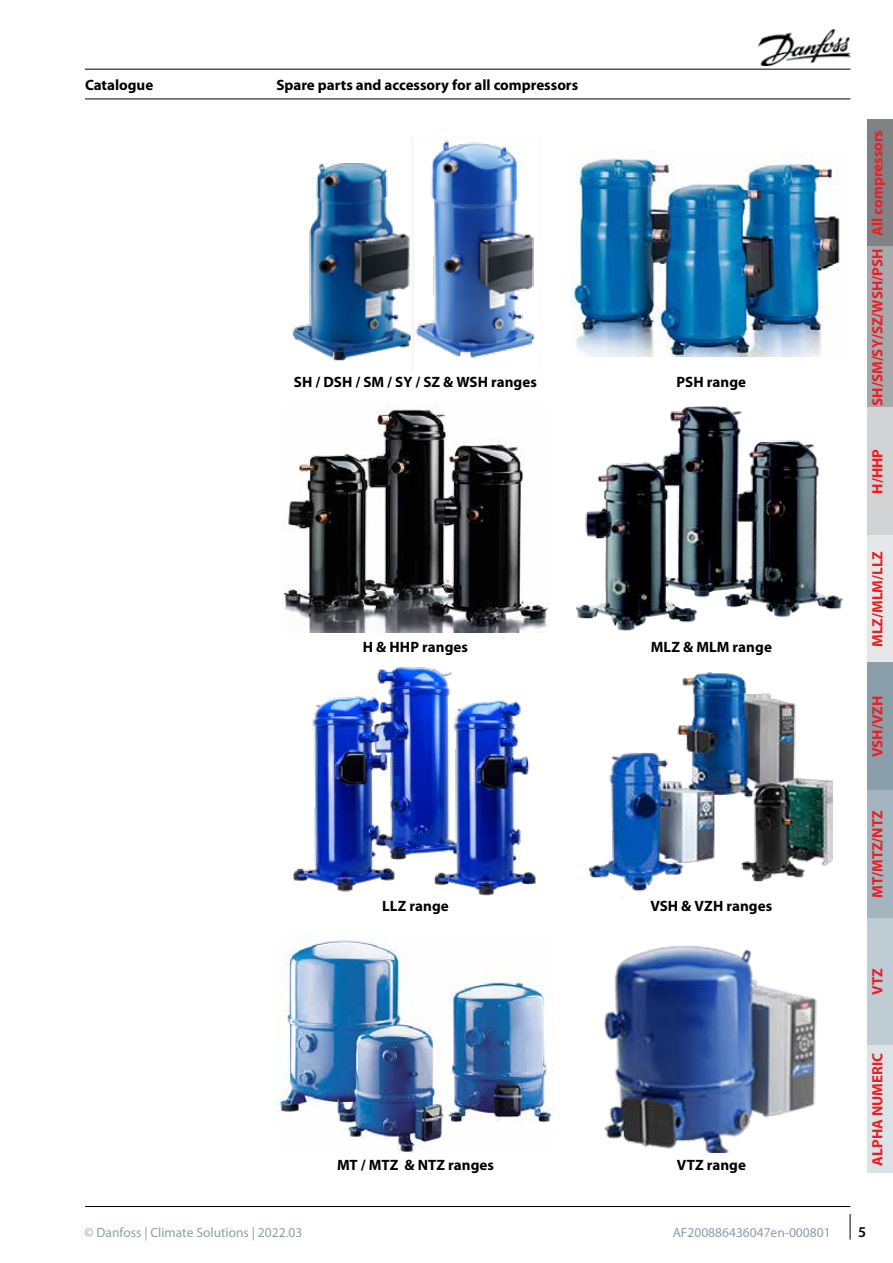
<style>
.page{position:relative;width:893px;height:1263px;background:#fff}
.page>*{position:absolute;margin:0;border:0;box-sizing:border-box;transform-origin:0 0}
.t1{font:700 15px "Myriad Pro";color:#000}
.t2{font:700 15px "Myriad Pro";color:#ed1d24}
.t3{font:600 15px "Myriad Pro";color:#000}
.t4{font:13.5px "Myriad Pro";color:#8b9faa}
</style>
<div class="page">
<img style="left:292px;top:138px;width:243px;height:232px">
<img style="left:572px;top:150px;width:268px;height:207px">
<img style="left:282px;top:404px;width:267px;height:228px">
<img style="left:577px;top:406px;width:266px;height:225px">
<img style="left:293px;top:667px;width:243px;height:229px">
<img style="left:590px;top:672px;width:243px;height:226px">
<img style="left:277px;top:933px;width:276px;height:219px">
<img style="left:604px;top:945px;width:213px;height:207px">
<div style="left:867px;top:535px;width:26px;height:128px;background:#e6e7e8"></div>
<div style="left:867px;top:663px;width:26px;height:127px;background:#8b9faa"></div>
<div style="left:867px;top:790px;width:26px;height:128px;background:#a4b5bf"></div>
<div style="left:867px;top:918px;width:26px;height:127px;background:#beccd3"></div>
<div style="left:867px;top:1045px;width:26px;height:128px;background:#dae3e8"></div>
<div style="left:867px;top:119px;width:26px;height:128px;background:#808285"></div>
<div style="left:867px;top:246px;width:26px;height:162px;background:#a7a9ac"></div>
<div style="left:867px;top:407px;width:26px;height:128px;background:#d1d3d4"></div>
<svg style="left:850px;top:1214px;width:1px;height:25px"></svg>
<hr style="left:85px;top:69px;width:765px;height:1px;background:#000">
<hr style="left:85px;top:99px;width:765px;height:1px;background:#000">
<hr style="left:85px;top:1206px;width:765px;height:1px;background:#000">
<img style="left:758px;top:30px;width:92px;height:35px">
<p class="t1" style="left:85px;top:77px;width:70px">Catalogue</p>
<p class="t1" style="left:276px;top:77px;width:303px">Spare parts and accessory for all compressors</p>
<p class="t1" style="left:294px;top:373px;width:245px">SH / DSH / SM / SY / SZ &amp; WSH ranges</p>
<p class="t1" style="left:676px;top:373px;width:71px">PSH range</p>
<p class="t1" style="left:363px;top:638px;width:107px">H &amp; HHP ranges</p>
<p class="t1" style="left:651px;top:638px;width:123px">MLZ &amp; MLM range</p>
<p class="t1" style="left:382px;top:898px;width:68px">LLZ range</p>
<p class="t1" style="left:650px;top:898px;width:123px">VSH &amp; VZH ranges</p>
<p class="t1" style="left:337px;top:1156px;width:159px">MT / MTZ &amp; NTZ ranges</p>
<p class="t1" style="left:677px;top:1156px;width:71px">VTZ range</p>
<p class="t2" style="left:869px;top:236px;width:107px;rotate:-90deg">All compressors</p>
<p class="t2" style="left:869px;top:406px;width:158px;rotate:-90deg">SH/SM/SY/SZ/WSH/PSH</p>
<p class="t2" style="left:869px;top:494px;width:46px;rotate:-90deg">H/HHP</p>
<p class="t2" style="left:869px;top:647px;width:97px;rotate:-90deg">MLZ/MLM/LLZ</p>
<p class="t2" style="left:869px;top:757px;width:63px;rotate:-90deg">VSH/VZH</p>
<p class="t2" style="left:869px;top:898px;width:89px;rotate:-90deg">MT/MTZ/NTZ</p>
<p class="t2" style="left:869px;top:995px;width:28px;rotate:-90deg">VTZ</p>
<p class="t2" style="left:869px;top:1165px;width:114px;rotate:-90deg">ALPHA NUMERIC</p>
<p class="t4" style="left:85px;top:1225px;width:219px">© Danfoss | Climate Solutions | 2022.03</p>
<p class="t4" style="left:673px;top:1225px;width:159px">AF200886436047en-000801</p>
<p class="t3" style="left:858px;top:1224px;width:10px">5</p>
</div>
